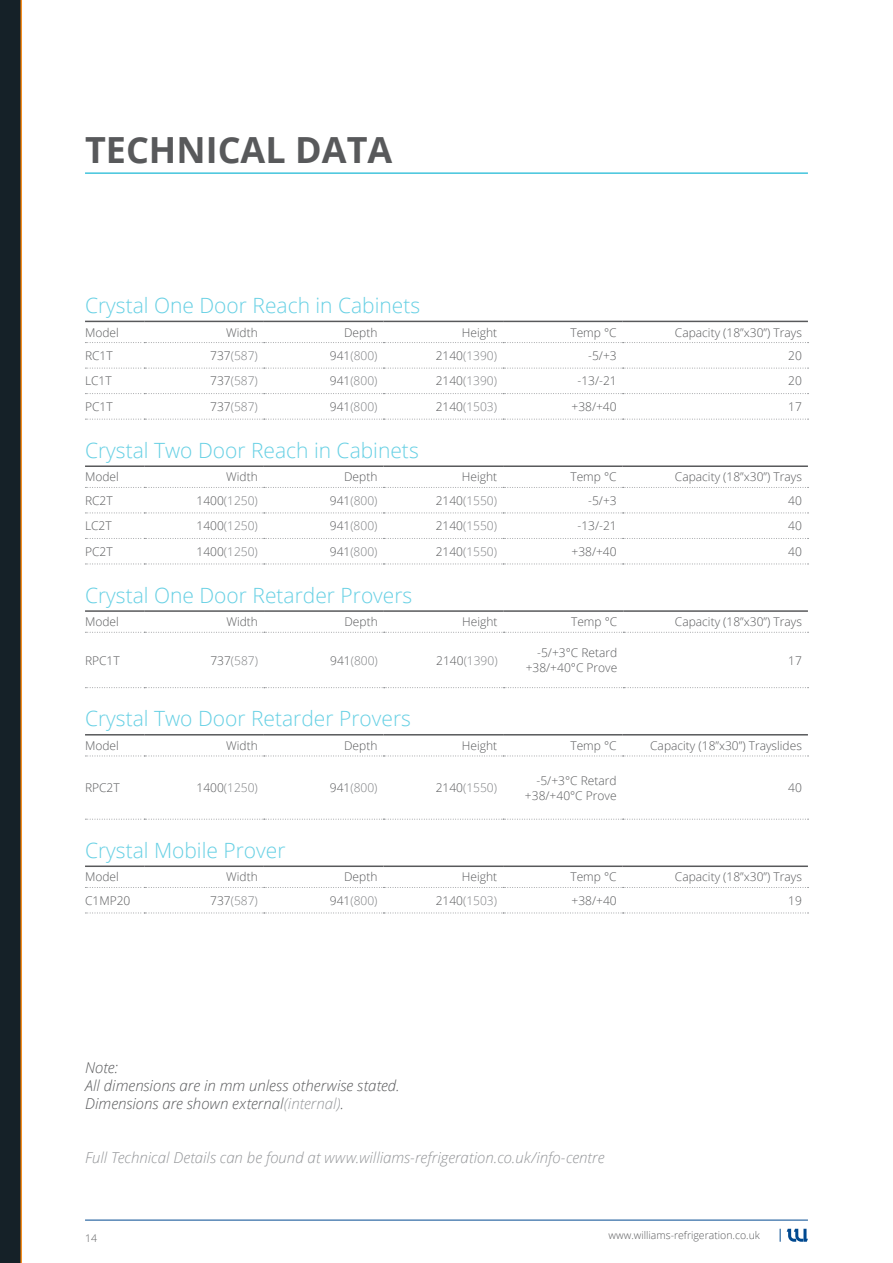
<style>
.page{position:relative;width:893px;height:1263px;background:#fff}
.page>*{position:absolute;margin:0;border:0;box-sizing:border-box;transform-origin:0 0}
.t1{font:700 36px "Open Sans";color:#58595b}
.t2{font:300 21px "Open Sans";color:#67d0e4}
.t3{font:italic 300 15px/18px "Open Sans";color:#58595b}
.t4{font:italic 300 15px "Open Sans";color:#939598}
.t5{font:300 12px/15px "Open Sans";color:#58595b;text-align:right}
.t6{font:300 12px "Open Sans";color:#808285}
.t7{font:300 10.5px "Open Sans";color:#58595b}
.s1{color:#58595b}
.s2{color:#939598}
</style>
<div class="page">
<div style="left:0;top:0;width:21px;height:1263px;background:#152128"></div>
<hr style="left:85px;top:1220px;width:723px;height:1px;background:#004990">
<svg style="left:787px;top:1229px;width:21px;height:13px"></svg>
<svg style="left:780px;top:1229px;width:1px;height:13px"></svg>
<hr style="left:21px;top:0;width:1px;height:1263px;background:#f78e1e">
<svg style="left:85px;top:343px;width:723px;height:25px"></svg>
<hr style="left:85px;top:321px;width:59px;height:1px;background:#58595b">
<hr style="left:144px;top:321px;width:120px;height:1px;background:#58595b">
<hr style="left:264px;top:321px;width:119px;height:1px;background:#58595b">
<hr style="left:383px;top:321px;width:120px;height:1px;background:#58595b">
<hr style="left:503px;top:321px;width:120px;height:1px;background:#58595b">
<hr style="left:623px;top:321px;width:185px;height:1px;background:#58595b">
<svg style="left:85px;top:342px;width:723px;height:1px"></svg>
<svg style="left:85px;top:368px;width:723px;height:52px"></svg>
<hr style="left:85px;top:465px;width:59px;height:2px;background:#58595b">
<hr style="left:144px;top:465px;width:120px;height:2px;background:#58595b">
<hr style="left:264px;top:465px;width:119px;height:2px;background:#58595b">
<hr style="left:383px;top:465px;width:120px;height:2px;background:#58595b">
<hr style="left:503px;top:465px;width:120px;height:2px;background:#58595b">
<hr style="left:623px;top:465px;width:185px;height:2px;background:#58595b">
<svg style="left:85px;top:487px;width:723px;height:1px"></svg>
<svg style="left:85px;top:512px;width:723px;height:53px"></svg>
<hr style="left:85px;top:610px;width:59px;height:2px;background:#58595b">
<hr style="left:144px;top:610px;width:120px;height:2px;background:#58595b">
<hr style="left:264px;top:610px;width:120px;height:2px;background:#58595b">
<hr style="left:384px;top:610px;width:120px;height:2px;background:#58595b">
<hr style="left:504px;top:610px;width:119px;height:2px;background:#58595b">
<hr style="left:623px;top:610px;width:185px;height:2px;background:#58595b">
<svg style="left:85px;top:632px;width:723px;height:56px"></svg>
<svg style="left:85px;top:818px;width:723px;height:1px"></svg>
<hr style="left:85px;top:734px;width:59px;height:1px;background:#58595b">
<hr style="left:144px;top:734px;width:120px;height:1px;background:#58595b">
<hr style="left:264px;top:734px;width:119px;height:1px;background:#58595b">
<hr style="left:383px;top:734px;width:120px;height:1px;background:#58595b">
<hr style="left:503px;top:734px;width:120px;height:1px;background:#58595b">
<hr style="left:623px;top:734px;width:185px;height:1px;background:#58595b">
<svg style="left:85px;top:756px;width:723px;height:1px"></svg>
<svg style="left:85px;top:819px;width:723px;height:1px"></svg>
<hr style="left:85px;top:865px;width:59px;height:2px;background:#58595b">
<hr style="left:144px;top:865px;width:120px;height:2px;background:#58595b">
<hr style="left:264px;top:865px;width:119px;height:2px;background:#58595b">
<hr style="left:383px;top:865px;width:120px;height:2px;background:#58595b">
<hr style="left:503px;top:865px;width:120px;height:2px;background:#58595b">
<hr style="left:623px;top:865px;width:185px;height:2px;background:#58595b">
<svg style="left:85px;top:887px;width:723px;height:26px"></svg>
<hr style="left:85px;top:172px;width:723px;height:2px;background:#42c4dd">
<h1 class="t1" style="left:85px;top:125px;width:309px">TECHNICAL DATA</h1>
<h2 class="t2" style="left:85px;top:291px;width:337px">Crystal One Door Reach in Cabinets</h2>
<p class="t5" style="left:85px;top:324px;width:35px">Model</p>
<p class="t5" style="left:226px;top:324px;width:33px">Width</p>
<p class="t5" style="left:344px;top:324px;width:35px">Depth</p>
<p class="t5" style="left:462px;top:324px;width:37px">Height</p>
<p class="t5" style="left:570px;top:324px;width:48px">Temp °C</p>
<p class="t5" style="left:675px;top:324px;width:129px">Capacity (18”x30”) Trays</p>
<p class="t5" style="left:85px;top:348px;width:29px">RC1T</p>
<p class="t6" style="left:210px;top:347px;width:49px"><span class="s1">737</span>(587)</p>
<p class="t6" style="left:330px;top:347px;width:49px"><span class="s1">941</span>(800)</p>
<p class="t6" style="left:436px;top:347px;width:63px"><span class="s1">2140</span>(1390)</p>
<p class="t5" style="left:588px;top:348px;width:30px">-5/+3</p>
<p class="t5" style="left:788px;top:348px;width:15px">20</p>
<p class="t5" style="left:85px;top:373px;width:28px">LC1T</p>
<p class="t6" style="left:210px;top:373px;width:49px"><span class="s1">737</span>(587)</p>
<p class="t6" style="left:330px;top:373px;width:49px"><span class="s1">941</span>(800)</p>
<p class="t6" style="left:436px;top:373px;width:63px"><span class="s1">2140</span>(1390)</p>
<p class="t5" style="left:577px;top:373px;width:41px">-13/-21</p>
<p class="t5" style="left:788px;top:373px;width:15px">20</p>
<p class="t5" style="left:85px;top:399px;width:29px">PC1T</p>
<p class="t6" style="left:210px;top:398px;width:49px"><span class="s1">737</span>(587)</p>
<p class="t6" style="left:330px;top:398px;width:49px"><span class="s1">941</span>(800)</p>
<p class="t6" style="left:436px;top:398px;width:63px"><span class="s1">2140</span>(1503)</p>
<p class="t5" style="left:571px;top:399px;width:47px">+38/+40</p>
<p class="t5" style="left:788px;top:399px;width:15px">17</p>
<h2 class="t2" style="left:85px;top:436px;width:335px">Crystal Two Door Reach in Cabinets</h2>
<p class="t5" style="left:85px;top:469px;width:35px">Model</p>
<p class="t5" style="left:226px;top:469px;width:33px">Width</p>
<p class="t5" style="left:344px;top:469px;width:35px">Depth</p>
<p class="t5" style="left:462px;top:469px;width:37px">Height</p>
<p class="t5" style="left:570px;top:469px;width:48px">Temp °C</p>
<p class="t5" style="left:675px;top:469px;width:129px">Capacity (18”x30”) Trays</p>
<p class="t5" style="left:85px;top:493px;width:29px">RC2T</p>
<p class="t6" style="left:197px;top:492px;width:63px"><span class="s1">1400</span>(1250)</p>
<p class="t6" style="left:330px;top:492px;width:49px"><span class="s1">941</span>(800)</p>
<p class="t6" style="left:436px;top:492px;width:63px"><span class="s1">2140</span>(1550)</p>
<p class="t5" style="left:588px;top:493px;width:30px">-5/+3</p>
<p class="t5" style="left:788px;top:493px;width:15px">40</p>
<p class="t5" style="left:85px;top:518px;width:28px">LC2T</p>
<p class="t6" style="left:196px;top:518px;width:63px"><span class="s1">1400</span>(1250)</p>
<p class="t6" style="left:330px;top:518px;width:49px"><span class="s1">941</span>(800)</p>
<p class="t6" style="left:436px;top:518px;width:63px"><span class="s1">2140</span>(1550)</p>
<p class="t5" style="left:577px;top:518px;width:41px">-13/-21</p>
<p class="t5" style="left:788px;top:518px;width:15px">40</p>
<p class="t5" style="left:85px;top:544px;width:29px">PC2T</p>
<p class="t6" style="left:196px;top:543px;width:63px"><span class="s1">1400</span>(1250)</p>
<p class="t6" style="left:330px;top:543px;width:49px"><span class="s1">941</span>(800)</p>
<p class="t6" style="left:436px;top:543px;width:63px"><span class="s1">2140</span>(1550)</p>
<p class="t5" style="left:571px;top:544px;width:47px">+38/+40</p>
<p class="t5" style="left:788px;top:544px;width:15px">40</p>
<h2 class="t2" style="left:85px;top:580px;width:329px">Crystal One Door Retarder Provers</h2>
<p class="t5" style="left:85px;top:614px;width:35px">Model</p>
<p class="t5" style="left:226px;top:614px;width:33px">Width</p>
<p class="t5" style="left:344px;top:614px;width:35px">Depth</p>
<p class="t5" style="left:462px;top:614px;width:37px">Height</p>
<p class="t5" style="left:571px;top:614px;width:48px">Temp °C</p>
<p class="t5" style="left:675px;top:614px;width:129px">Capacity (18”x30”) Trays</p>
<p class="t5" style="left:85px;top:652px;width:36px">RPC1T</p>
<p class="t6" style="left:210px;top:652px;width:49px"><span class="s1">737</span>(587)</p>
<p class="t6" style="left:330px;top:652px;width:49px"><span class="s1">941</span>(800)</p>
<p class="t6" style="left:436px;top:652px;width:63px"><span class="s1">2140</span>(1390)</p>
<p class="t5" style="left:526px;top:645px;width:93px">-5/+3°C Retard +38/+40°C Prove</p>
<p class="t5" style="left:788px;top:652px;width:15px">17</p>
<h2 class="t2" style="left:85px;top:704px;width:327px">Crystal Two Door Retarder Provers</h2>
<p class="t5" style="left:85px;top:738px;width:35px">Model</p>
<p class="t5" style="left:226px;top:738px;width:33px">Width</p>
<p class="t5" style="left:344px;top:738px;width:35px">Depth</p>
<p class="t5" style="left:462px;top:738px;width:37px">Height</p>
<p class="t5" style="left:570px;top:738px;width:48px">Temp °C</p>
<p class="t5" style="left:650px;top:738px;width:153px">Capacity (18”x30”) Trayslides</p>
<p class="t5" style="left:85px;top:780px;width:36px">RPC2T</p>
<p class="t6" style="left:197px;top:779px;width:63px"><span class="s1">1400</span>(1250)</p>
<p class="t6" style="left:330px;top:779px;width:49px"><span class="s1">941</span>(800)</p>
<p class="t6" style="left:436px;top:779px;width:63px"><span class="s1">2140</span>(1550)</p>
<p class="t5" style="left:525px;top:772px;width:93px">-5/+3°C Retard +38/+40°C Prove</p>
<p class="t5" style="left:788px;top:780px;width:15px">40</p>
<h2 class="t2" style="left:85px;top:836px;width:202px">Crystal Mobile Prover</h2>
<p class="t5" style="left:85px;top:869px;width:35px">Model</p>
<p class="t5" style="left:226px;top:869px;width:33px">Width</p>
<p class="t5" style="left:344px;top:869px;width:35px">Depth</p>
<p class="t5" style="left:462px;top:869px;width:37px">Height</p>
<p class="t5" style="left:570px;top:869px;width:48px">Temp °C</p>
<p class="t5" style="left:675px;top:869px;width:129px">Capacity (18”x30”) Trays</p>
<p class="t5" style="left:85px;top:893px;width:47px">C1MP20</p>
<p class="t6" style="left:210px;top:892px;width:49px"><span class="s1">737</span>(587)</p>
<p class="t6" style="left:330px;top:892px;width:49px"><span class="s1">941</span>(800)</p>
<p class="t6" style="left:436px;top:892px;width:63px"><span class="s1">2140</span>(1503)</p>
<p class="t5" style="left:571px;top:893px;width:47px">+38/+40</p>
<p class="t5" style="left:788px;top:893px;width:15px">19</p>
<p class="t3" style="left:85px;top:1057px;width:316px">Note:<br>All dimensions are in mm unless otherwise stated.<br>Dimensions are shown external<span class="s2">(internal)</span>.</p>
<p class="t4" style="left:85px;top:1147px;width:521px">Full Technical Details can be found at www.williams-refrigeration.co.uk/info-centre</p>
<p class="t7" style="left:85px;top:1231px;width:13px">14</p>
<p class="t7" style="left:609px;top:1228px;width:153px">www.williams-refrigeration.co.uk</p>
</div>
